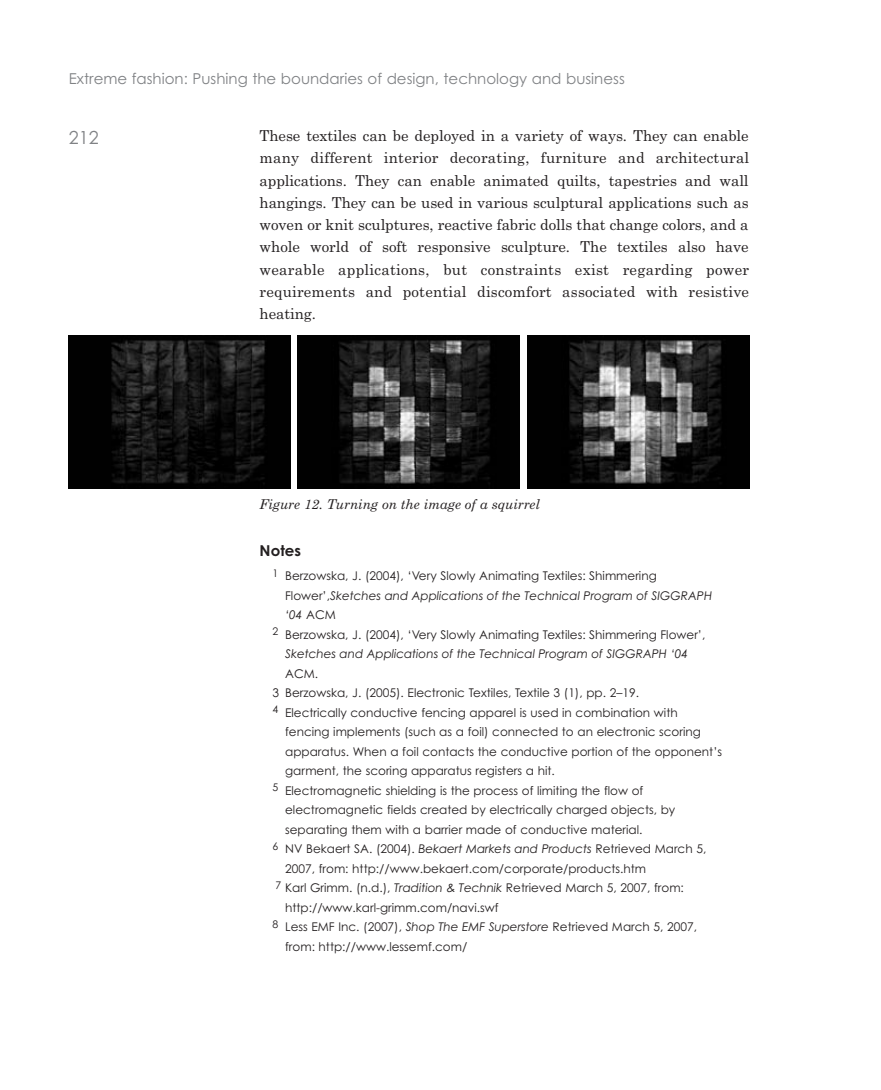
<style>
.page{position:relative;width:881px;height:1090px;background:#fff}
.page>*{position:absolute;margin:0;border:0;box-sizing:border-box;transform-origin:0 0}
.t1{font:18px "Century Gothic";color:#808285}
.t2{font:15px/22.2px "Century Schoolbook";letter-spacing:.015em;color:#231f20;text-align:justify}
.t3{font:15px "Century Gothic";color:#808285}
.t4{font:700 15px "Century Gothic";color:#231f20}
.t5{font:italic 13.5px "Century Schoolbook";letter-spacing:-.005em;color:#231f20}
.t6{font:12px "Century Gothic";color:#231f20}
.t7{font:italic 12px "Century Gothic";letter-spacing:-.005em;color:#231f20}
.s1{font-style:normal}
.s2{font-style:italic}
</style>
<div class="page">
<svg style="left:68px;top:335px;width:682px;height:154px;background:#222"></svg>
<p class="t3" style="left:69px;top:73px;width:557px">Extreme fashion: Pushing the boundaries of design, technology and business</p>
<h1 class="t1" style="left:69px;top:130px;width:31px">212</h1>
<p class="t2" style="left:259px;top:126px;width:491px">These textiles can be deployed in a variety of ways. They can enable many different interior decorating, furniture and architectural applications. They can enable animated quilts, tapestries and wall hangings. They can be used in various sculptural applications such as woven or knit sculptures, reactive fabric dolls that change colors, and a whole world of soft responsive sculpture. The textiles also have wearable applications, but constraints exist regarding power requirements and potential discomfort associated with resistive heating.</p>
<p class="t5" style="left:259px;top:499px;width:282px">Figure 12. Turning on the image of a squirrel</p>
<p class="t4" style="left:259px;top:545px;width:43px">Notes</p>
<p class="t6" style="left:272px;top:571px;width:386px"><sup>1</sup> Berzowska, J. (2004), ‘Very Slowly Animating Textiles: Shimmering</p>
<p class="t7" style="left:285px;top:590px;width:428px"><span class="s1">Flower’,</span>Sketches and Applications of the Technical Program of SIGGRAPH</p>
<p class="t7" style="left:285px;top:610px;width:52px">‘04 <span class="s1">ACM</span></p>
<p class="t6" style="left:272px;top:629px;width:434px"><sup>2</sup> Berzowska, J. (2004), ‘Very Slowly Animating Textiles: Shimmering Flower’,</p>
<p class="t7" style="left:285px;top:649px;width:404px">Sketches and Applications of the Technical Program of SIGGRAPH ‘04</p>
<p class="t6" style="left:285px;top:668px;width:34px">ACM.</p>
<p class="t6" style="left:272px;top:688px;width:368px">3 Berzowska, J. (2005). Electronic Textiles, Textile 3 (1), pp. 2–19.</p>
<p class="t6" style="left:272px;top:707px;width:406px"><sup>4</sup> Electrically conductive fencing apparel is used in combination with</p>
<p class="t6" style="left:285px;top:727px;width:417px">fencing implements (such as a foil) connected to an electronic scoring</p>
<p class="t6" style="left:285px;top:746px;width:438px">apparatus. When a foil contacts the conductive portion of the opponent’s</p>
<p class="t6" style="left:285px;top:766px;width:271px">garment, the scoring apparatus registers a hit.</p>
<p class="t6" style="left:272px;top:785px;width:372px"><sup>5</sup> Electromagnetic shielding is the process of limiting the flow of</p>
<p class="t6" style="left:285px;top:805px;width:391px">electromagnetic fields created by electrically charged objects, by</p>
<p class="t6" style="left:285px;top:824px;width:359px">separating them with a barrier made of conductive material.</p>
<p class="t6" style="left:272px;top:844px;width:435px"><sup>6</sup> NV Bekaert SA. (2004). <span class="s2">Bekaert Markets and Products</span> Retrieved March 5,</p>
<p class="t6" style="left:285px;top:863px;width:362px">2007, from: http://www.bekaert.com/corporate/products.htm</p>
<p class="t6" style="left:275px;top:883px;width:409px"><sup>7</sup> Karl Grimm. (n.d.), <span class="s2">Tradition &amp; Technik</span> Retrieved March 5, 2007, from:</p>
<p class="t6" style="left:285px;top:902px;width:215px">http://www.karl-grimm.com/navi.swf</p>
<p class="t6" style="left:272px;top:922px;width:426px"><sup>8</sup> Less EMF Inc. (2007), <span class="s2">Shop The EMF Superstore</span> Retrieved March 5, 2007,</p>
<p class="t6" style="left:285px;top:941px;width:183px">from: http://www.lessemf.com/</p>
</div>
